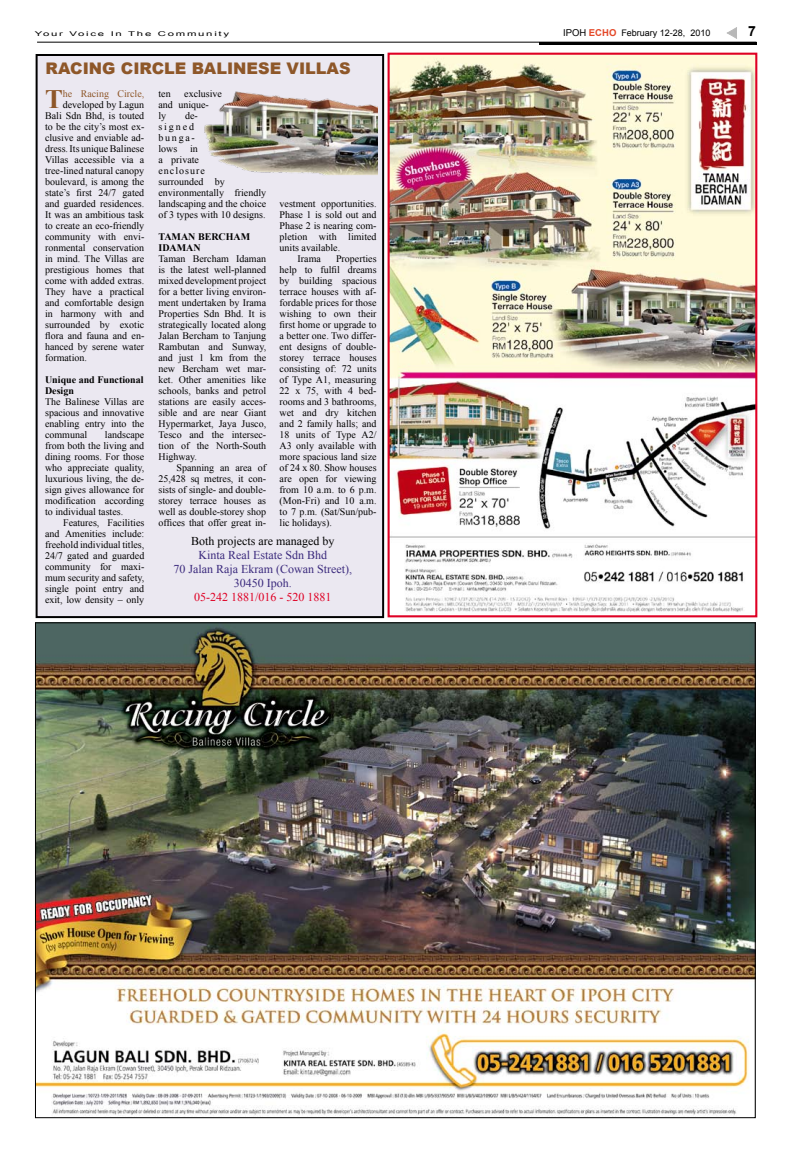
<style>
.page{position:relative;width:792px;height:1152px;background:#fff}
.page>*{position:absolute;margin:0;border:0;box-sizing:border-box;transform-origin:0 0}
.t1{font:700 26.6px "Times New Roman";color:#8e5729}
.t2{font:900 16px "Arial";color:#8e5729}
.t3{font:700 14px "Arial";color:#000}
.t4{font:12px/14px "Times New Roman";color:#3b2a7d;text-align:center}
.t5{font:12px "Times New Roman";color:#000}
.t6{font:12px "Times New Roman";color:#df0024}
.t7{font:10px/11px "Times New Roman";color:#000;text-align:justify}
.t8{font:700 10px/11px "Times New Roman";color:#000}
.t9{font:10px/11px "Times New Roman";letter-spacing:.175em;color:#000}
.t10{font:10px "Times New Roman";color:#8e5729}
.t11{font:9px "Arial";color:#000}
.t12{font:6.6px "Arial";letter-spacing:.15em;color:#000;scale:1.74 1}
.s1{font-size:9.5px}
.s2{font-weight:700;font-size:9.5px;color:#e44828}
</style>
<div class="page">
<hr style="left:37px;top:42px;width:719px;height:1px;background:#000">
<svg style="left:727px;top:27px;width:10px;height:12px"></svg>
<hr style="left:539px;top:42px;width:218px;height:3px;background:#000">
<div style="left:37px;top:55px;width:346px;height:562px;background:#ebe8f1"></div>
<div style="left:36px;top:54px;width:348px;height:564px;border:2px solid #000"></div>
<img style="left:204px;top:92px;width:174px;height:83px">
<img style="left:391px;top:56px;width:363px;height:556px">
<div style="left:388px;top:53px;width:369px;height:564px;border:2px solid #df0024"></div>
<img style="left:37px;top:624px;width:717px;height:492px">
<p class="t12" style="left:35px;top:30px;width:113px">Your Voice In The Community</p>
<p class="t11" style="left:563px;top:27px;width:149px"><span class="s1">IPOH</span> <span class="s2">ECHO</span> February 12-28, 2010</p>
<h3 class="t3" style="left:748px;top:22px;width:9px">7</h3>
<h2 class="t2" style="left:46px;top:57px;width:213px">RACING CIRCLE BALINESE</h2>
<h2 class="t2" style="left:287px;top:57px;width:64px">VILLAS</h2>
<p class="t7" style="left:158px;top:88px;width:14px">ten</p>
<h1 class="t1" style="left:45px;top:81px;width:19px">T</h1>
<p class="t10" style="left:63px;top:87px;width:83px">he Racing Circle,</p>
<p class="t7" style="left:158px;top:88px;width:65px;text-align:left;text-indent:26px">exclusive and unique-<br>ly</p>
<p class="t7" style="left:45px;top:99px;width:101px;text-indent:18px">developed by Lagun Bali Sdn Bhd, is touted to be the city’s most ex&shy;clusive and enviable ad&shy;dress. Its unique Balinese Villas accessible via a tree-lined natural canopy boulevard, is among the state’s first 24/7 gated and guarded residences.<br>It was an ambitious task to create an eco-friendly community with envi&shy;ronmental conservation in mind. The Villas are prestigious homes that come with added extras.<br>They have a practical and comfortable design in harmony with and surrounded by exotic flora and fauna and en&shy;hanced by serene water formation.</p>
<p class="t8" style="left:45px;top:374px;width:100px">Unique and Functional<br>Design</p>
<p class="t7" style="left:45px;top:396px;width:101px">The Balinese Villas are spacious and innovative enabling entry into the communal</p>
<p class="t9" style="left:158px;top:110px;width:41px;text-indent:27px">de&shy;signed bunga&shy;lows</p>
<p class="t7" style="left:158px;top:143px;width:109px;text-align:left;text-indent:32px">in<br>a private<br>enclosure<br>surrounded by environmentally friendly landscaping and the choice of 3 types with 10 designs.</p>
<p class="t8" style="left:158px;top:231px;width:93px">TAMAN BERCHAM<br>IDAMAN</p>
<p class="t7" style="left:158px;top:253px;width:109px">Taman Bercham Idaman is the latest well-planned mixed development project for a better living environ&shy;ment undertaken by Irama Properties Sdn Bhd. It is strategically located along Jalan Bercham to Tanjung Rambutan and Sunway, and just 1 km from the new Bercham wet mar&shy;ket. Other amenities like schools, banks and petrol stations are easily acces&shy;sible and are near Giant Hypermarket, Jaya Jusco, Tesco and the intersec&shy;tion of the North-South Highway.</p>
<p class="t7" style="left:158px;top:462px;width:109px;text-indent:18px">Spanning an area of 25,428 sq metres, it con&shy;sists of single- and double&shy;storey terrace houses as well as double-storey shop offices that offer great in-</p>
<p class="t7" style="left:280px;top:198px;width:98px">vestment opportunities.</p>
<p class="t7" style="left:280px;top:209px;width:98px">Phase 1 is sold out and</p>
<p class="t7" style="left:280px;top:220px;width:98px">Phase 2 is nearing com-</p>
<p class="t7" style="left:280px;top:231px;width:98px">pletion with limited</p>
<p class="t7" style="left:280px;top:242px;width:62px">units available.</p>
<p class="t7" style="left:298px;top:253px;width:25px">Irama</p>
<p class="t7" style="left:280px;top:253px;width:98px;text-indent:56px">Properties help to fulfil dreams by building spacious terrace houses with af&shy;fordable prices for those wishing to own their first home or upgrade to a better one. Two differ&shy;ent designs of double&shy;storey terrace houses consisting of: 72 units of Type A1, measuring 22 x 75, with 4 bed&shy;rooms and 3 bathrooms, wet and dry kitchen and 2 family halls; and 18 units of Type A2/ A3 only available with more spacious land size of 24 x 80. Show houses are open for viewing from 10 a.m. to 6 p.m. (Mon-Fri) and 10 a.m. to 7 p.m. (Sat/Sun/pub&shy;lic holidays).</p>
<p class="t5" style="left:191px;top:532px;width:145px">Both projects are managed by</p>
<p class="t4" style="left:173px;top:547px;width:180px">Kinta Real Estate Sdn Bhd<br>70 Jalan Raja Ekram (Cowan Street),<br>30450 Ipoh.</p>
<p class="t6" style="left:194px;top:588px;width:139px">05-242 1881/016 - 520 1881</p>
<p class="t7" style="left:45px;top:429px;width:101px;text-indent:60px">landscape from both the living and dining rooms. For those who appreciate quality, luxurious living, the de&shy;sign gives allowance for modification according to individual tastes.</p>
<p class="t7" style="left:45px;top:517px;width:101px;text-indent:18px">Features, Facilities and Amenities include: freehold individual titles, 24/7 gated and guarded community for maxi&shy;mum security and safety, single point entry and exit, low density – only</p>
</div>
